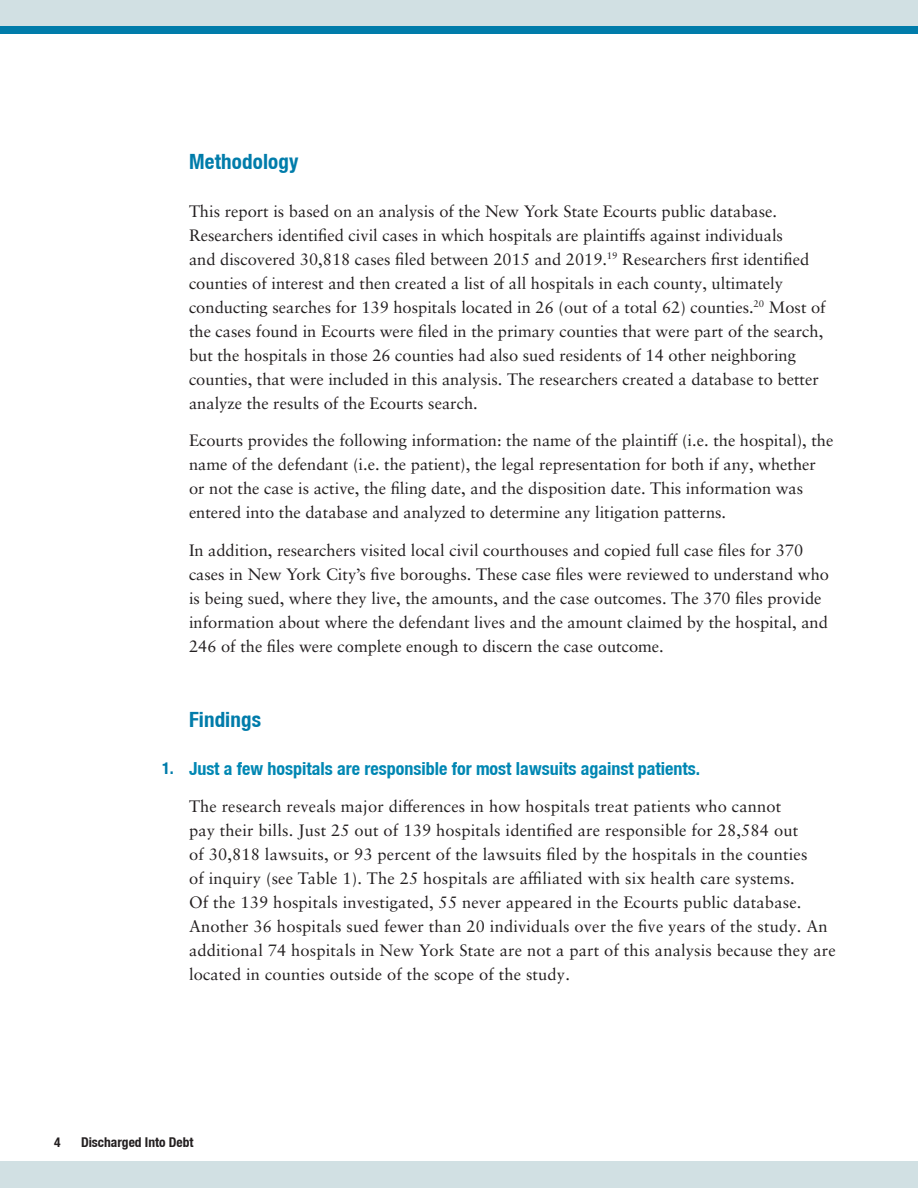
<style>
.page{position:relative;width:918px;height:1188px;background:#fff}
.page>*{position:absolute;margin:0;border:0;box-sizing:border-box;transform-origin:0 0}
.Section{font:700 condensed 21px "Helvetica Neue LT";letter-spacing:.01em;color:#007caa}
.Section_Points{font:700 condensed 18px "Helvetica Neue LT";color:#0087b3}
.Body_Copy{font:16.5px/24px "Sabon LT Pro";color:#231f20}
.Body_Copy-2{font:700 condensed 16.5px "Helvetica Neue LT";color:#007caa}
.t1{font:700 condensed 13.5px "Helvetica Neue LT";color:#231f20}
</style>
<div class="page">
<div style="left:0;top:0;width:918px;height:34px;background:#007caa"></div>
<div style="left:0;top:1161px;width:918px;height:27px;background:#d1e0e3"></div>
<div style="left:0;top:0;width:918px;height:26px;background:#d1e0e3"></div>
<p class="Section" style="left:189px;top:148px;width:111px">Methodology</p>
<p class="Body_Copy" style="left:189px;top:199px;width:638px">This report is based on an analysis of the New York State Ecourts public database.<br>Researchers identified civil cases in which hospitals are plaintiffs against individuals<br>and discovered 30,818 cases filed between 2015 and 2019.<sup>19</sup> Researchers first identified counties of interest and then created a list of all hospitals in each county, ultimately conducting searches for 139 hospitals located in 26 (out of a total 62) counties.<sup>20</sup> Most of the cases found in Ecourts were filed in the primary counties that were part of the search, but the hospitals in those 26 counties had also sued residents of 14 other neighboring counties, that were included in this analysis. The researchers created a database to better analyze the results of the Ecourts search.</p>
<p class="Body_Copy" style="left:189px;top:428px;width:646px">Ecourts provides the following information: the name of the plaintiff (i.e. the hospital), the name of the defendant (i.e. the patient), the legal representation for both if any, whether or not the case is active, the filing date, and the disposition date. This information was entered into the database and analyzed to determine any litigation patterns.</p>
<p class="Body_Copy" style="left:189px;top:538px;width:642px">In addition, researchers visited local civil courthouses and copied full case files for 370 cases in New York City’s five boroughs. These case files were reviewed to understand who is being sued, where they live, the amounts, and the case outcomes. The 370 files provide information about where the defendant lives and the amount claimed by the hospital, and 246 of the files were complete enough to discern the case outcome.</p>
<p class="Body_Copy-2" style="left:162px;top:758px;width:13px">1.</p>
<p class="Section" style="left:189px;top:707px;width:74px">Findings</p>
<p class="Section_Points" style="left:189px;top:757px;width:513px">Just a few hospitals are responsible for most lawsuits against patients.</p>
<p class="Body_Copy" style="left:189px;top:794px;width:648px">The research reveals major differences in how hospitals treat patients who cannot<br>pay their bills. Just 25 out of 139 hospitals identified are responsible for 28,584 out<br>of 30,818 lawsuits, or 93 percent of the lawsuits filed by the hospitals in the counties<br>of inquiry (see Table 1). The 25 hospitals are affiliated with six health care systems.<br>Of the 139 hospitals investigated, 55 never appeared in the Ecourts public database.<br>Another 36 hospitals sued fewer than 20 individuals over the five years of the study. An additional 74 hospitals in New York State are not a part of this analysis because they are located in counties outside of the scope of the study.</p>
<p class="t1" style="left:54px;top:1134px;width:8px">4</p>
<p class="t1" style="left:81px;top:1134px;width:114px">Discharged Into Debt</p>
</div>
